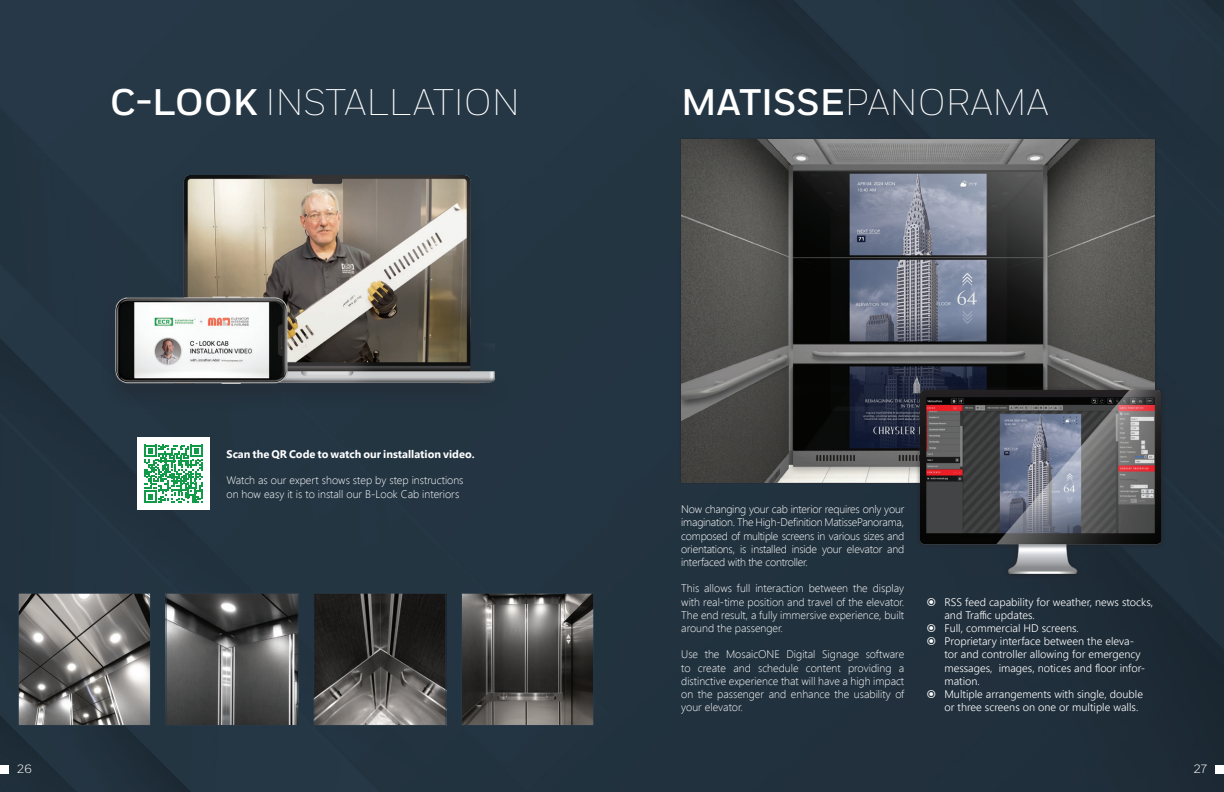
<style>
.page{position:relative;width:1224px;height:792px;background:#273948}
.page>*{position:absolute;margin:0;border:0;box-sizing:border-box;transform-origin:0 0}
.t1{font:200 37px "Fort";color:#fff}
.t2{font:300 12px "Fort";color:#fff}
.t3{font:300 11px/13.2px "Segoe UI";color:#fff;text-align:justify}
.t4{font:300 11px/13.2px "Segoe UI";color:#fff}
.t5{font:700 11px "Segoe UI";color:#fff}
.s1{font-weight:500}
</style>
<div class="page">
<div style="left:679px;top:137px;width:478px;height:348px;background:#231f20;opacity:.75"></div>
<div style="left:915px;top:385px;width:251px;height:194px;background:#231f20;opacity:.75"></div>
<img style="left:921px;top:391px;width:240px;height:183px">
<div style="left:101px;top:174px;width:408px;height:238px;background:#233441"></div>
<img style="left:116px;top:175px;width:379px;height:208px">
<div style="left:137px;top:438px;width:73px;height:72px;background:#fff"></div>
<svg style="left:144px;top:445px;width:59px;height:58px"></svg>
<img style="left:168px;top:595px;width:129px;height:129px">
<div style="left:166px;top:593px;width:133px;height:133px;border:1px solid #273948"></div>
<img style="left:315px;top:595px;width:129px;height:129px">
<div style="left:313px;top:593px;width:133px;height:133px;border:1px solid #273948"></div>
<img style="left:20px;top:595px;width:129px;height:129px">
<div style="left:18px;top:593px;width:133px;height:133px;border:1px solid #273948"></div>
<img style="left:463px;top:595px;width:129px;height:129px">
<div style="left:461px;top:593px;width:133px;height:133px;border:1px solid #273948"></div>
<div style="left:1215px;top:766px;width:9px;height:8px;background:#fff"></div>
<div style="left:0;top:766px;width:9px;height:8px;background:#fff"></div>
<svg style="left:927px;top:624px;width:8px;height:21px"></svg>
<svg style="left:927px;top:690px;width:8px;height:8px"></svg>
<h1 class="t1" style="left:110px;top:80px;width:412px"><span class="s1">C-LOOK</span> INSTALLATION</h1>
<p class="t5" style="left:227px;top:446px;width:250px">Scan the QR Code to watch our installation video.</p>
<p class="t3" style="left:227px;top:474px;width:239px">Watch as our expert shows step by step instructions on how easy it is to install our B-Look Cab interiors</p>
<h1 class="t1" style="left:681px;top:80px;width:369px"><span class="s1">MATISSE</span>PANORAMA</h1>
<p class="t3" style="left:681px;top:502px;width:225px">Now changing your cab interior requires only your imagination. The High-Definition MatissePanorama, composed of multiple screens in various sizes and orientations, is installed inside your elevator and interfaced with the controller.</p>
<p class="t3" style="left:681px;top:582px;width:225px">This allows full interaction between the display with real-time position and travel of the elevator.<br>The end result, a fully immersive experience, built around the passenger.</p>
<p class="t3" style="left:681px;top:648px;width:225px">Use the MosaicONE Digital Signage software to create and schedule content providing a distinctive experience that will have a high impact on the passenger and enhance the usability of your elevator.</p>
<p class="t4" style="left:944px;top:594px;width:210px">RSS feed capability for weather, news stocks, and Traffic updates.<br>Full, commercial HD screens.<br>Proprietary interface between the eleva-<br>tor and controller allowing for emergency messages, images, notices and floor infor&shy;mation.<br>Multiple arrangements with single, double or three screens on one or multiple walls.</p>
<p class="t2" style="left:17px;top:762px;width:16px">26</p>
<p class="t2" style="left:1194px;top:762px;width:14px">27</p>
</div>
